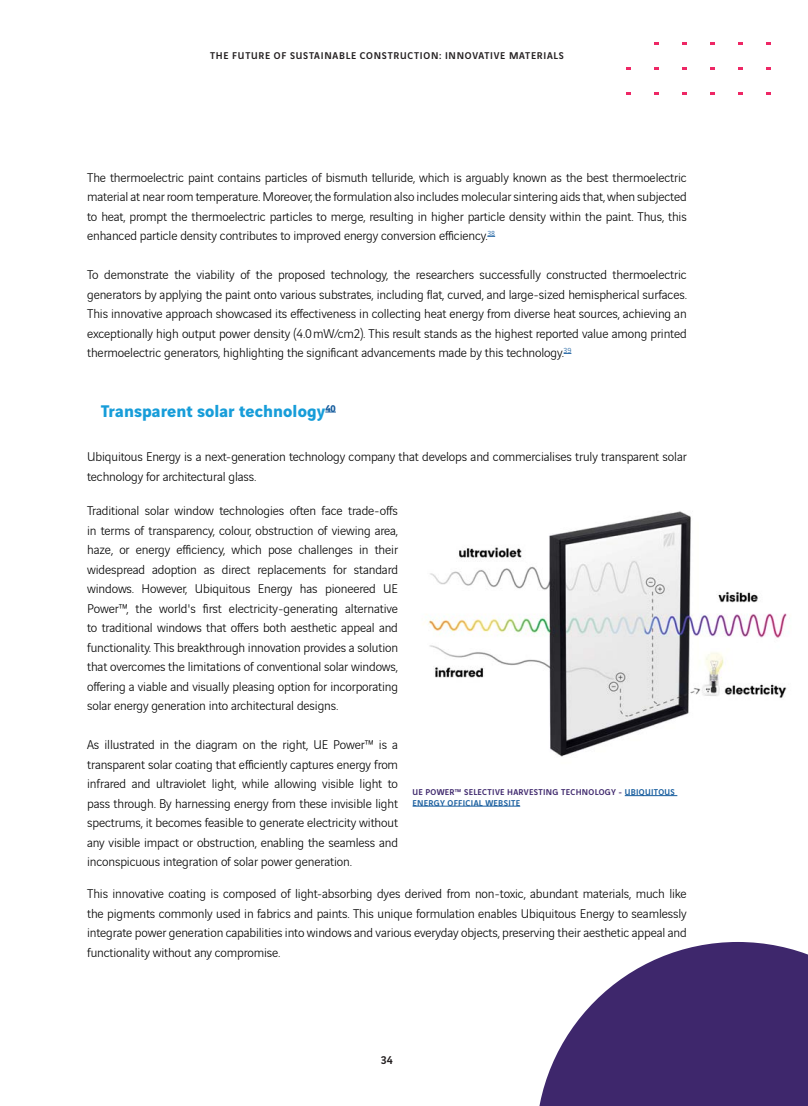
<style>
.page{position:relative;width:808px;height:1106px;background:#fff}
.page>*{position:absolute;margin:0;border:0;box-sizing:border-box;transform-origin:0 0}
.t1{font:700 18px "Vinci Sans";letter-spacing:.005em;color:#179dd9}
.t2{font:300 13.5px/19.5px "Vinci Sans";letter-spacing:-.01em;color:#000001;text-align:justify}
.t3{font:500 12px "Vinci Sans";color:#231f20}
.t4{font:500 10.5px "Vinci Sans";letter-spacing:.07em;color:#231f20}
.t5{font:500 9px/10.5px "Vinci Sans";letter-spacing:.035em;color:#3e276c}
.s1{color:#175d9e}
</style>
<div class="page">
<svg style="left:539px;top:942px;width:269px;height:164px;fill:#3e276c"></svg>
<svg style="left:766px;top:67px;width:5px;height:3px"></svg>
<svg style="left:738px;top:67px;width:5px;height:3px"></svg>
<svg style="left:710px;top:67px;width:5px;height:3px"></svg>
<svg style="left:682px;top:67px;width:5px;height:3px"></svg>
<svg style="left:654px;top:67px;width:5px;height:3px"></svg>
<svg style="left:626px;top:67px;width:5px;height:3px"></svg>
<img style="left:423px;top:511px;width:364px;height:246px">
<hr style="left:625px;top:795px;width:52px;height:1px;background:#175d9e">
<hr style="left:413px;top:806px;width:107px;height:1px;background:#175d9e">
<p class="t4" style="left:210px;top:48px;width:355px">THE FUTURE OF SUSTAINABLE CONSTRUCTION: INNOVATIVE MATERIALS</p>
<p class="t2" style="left:87px;top:167px;width:601px">The thermoelectric paint contains particles of bismuth telluride, which is arguably known as the best thermoelectric material at near room temperature. Moreover, the formulation also includes molecular sintering aids that, when subjected to heat, prompt the thermoelectric particles to merge, resulting in higher particle density within the paint. Thus, this enhanced particle density contributes to improved energy conversion efficiency.<sup>38</sup></p>
<p class="t2" style="left:87px;top:264px;width:601px">To demonstrate the viability of the proposed technology, the researchers successfully constructed thermoelectric generators by applying the paint onto various substrates, including flat, curved, and large-sized hemispherical surfaces.<br>This innovative approach showcased its effectiveness in collecting heat energy from diverse heat sources, achieving an exceptionally high output power density (4.0mW/cm2). This result stands as the highest reported value among printed thermoelectric generators, highlighting the significant advancements made by this technology.<sup>39</sup></p>
<p class="t1" style="left:101px;top:397px;width:236px">Transparent solar technology<sup>40</sup></p>
<p class="t2" style="left:87px;top:446px;width:601px">Ubiquitous Energy is a next-generation technology company that develops and commercialises truly transparent solar technology for architectural glass.</p>
<p class="t2" style="left:87px;top:500px;width:312px">Traditional solar window technologies often face trade-offs in terms of transparency, colour, obstruction of viewing area, haze, or energy efficiency, which pose challenges in their widespread adoption as direct replacements for standard windows. However, Ubiquitous Energy has pioneered UE Power™, the world's first electricity-generating alternative to traditional windows that offers both aesthetic appeal and functionality. This breakthrough innovation provides a solution that overcomes the limitations of conventional solar windows, offering a viable and visually pleasing option for incorporating solar energy generation into architectural designs.</p>
<p class="t2" style="left:87px;top:734px;width:312px">As illustrated in the diagram on the right, UE Power™ is a transparent solar coating that efficiently captures energy from infrared and ultraviolet light, while allowing visible light to pass through. By harnessing energy from these invisible light spectrums, it becomes feasible to generate electricity without any visible impact or obstruction, enabling the seamless and inconspicuous integration of solar power generation.</p>
<p class="t5" style="left:413px;top:786px;width:264px">UE POWER™ SELECTIVE HARVESTING TECHNOLOGY - <span class="s1">UBIQUITOUS<br>ENERGY OFFICIAL WEBSITE</span></p>
<p class="t2" style="left:87px;top:883px;width:601px">This innovative coating is composed of light-absorbing dyes derived from non-toxic, abundant materials, much like the pigments commonly used in fabrics and paints. This unique formulation enables Ubiquitous Energy to seamlessly integrate power generation capabilities into windows and various everyday objects, preserving their aesthetic appeal and functionality without any compromise.</p>
<p class="t3" style="left:381px;top:1051px;width:14px">34</p>
</div>
